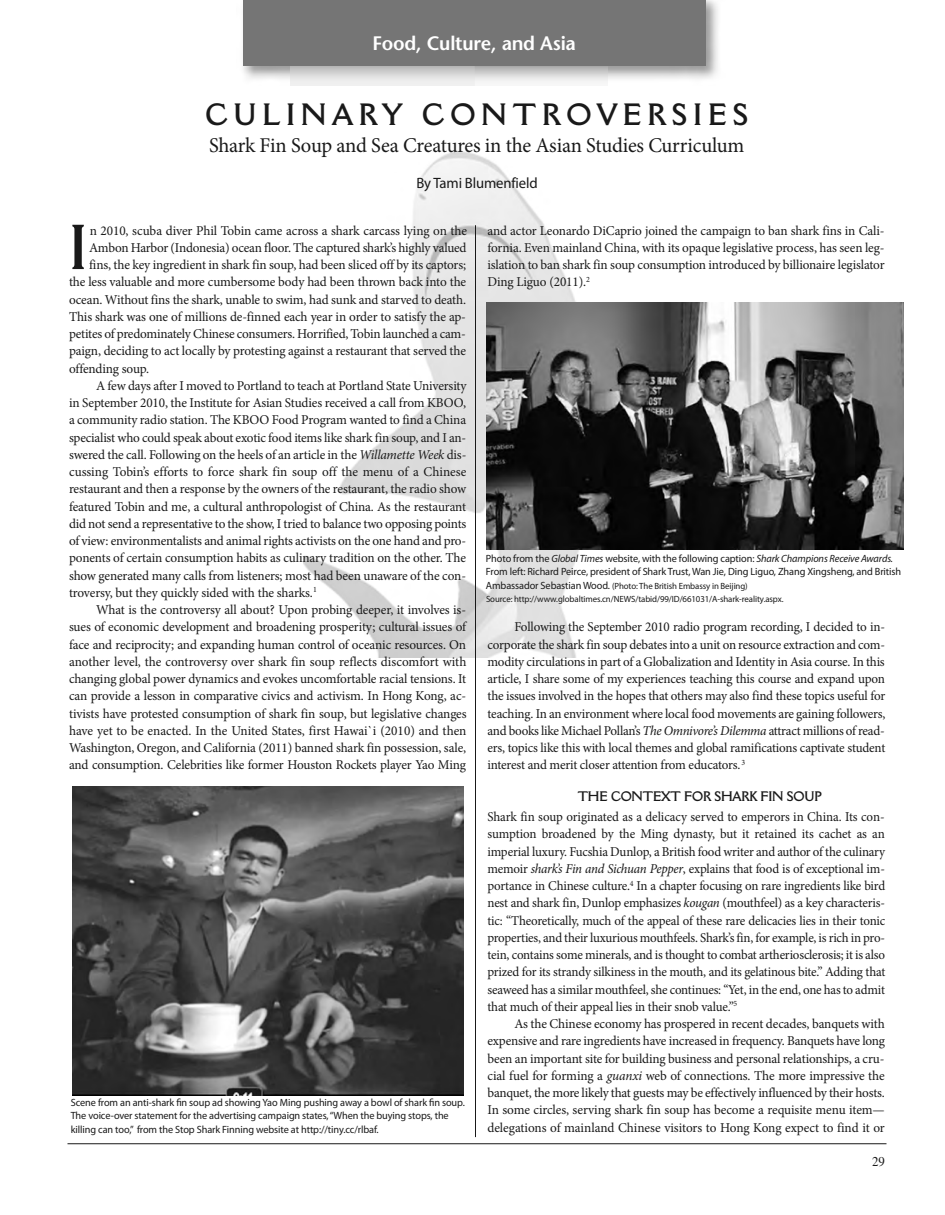
<style>
.page{position:relative;width:945px;height:1215px;background:#fff}
.page>*{position:absolute;margin:0;border:0;box-sizing:border-box;transform-origin:0 0}
.t1{font:700 61.65px "Della Robbia BT";color:#191919}
.t2{font:700 30px "Della Robbia BT";letter-spacing:.195em;color:#191919}
.t3{font:21px "Minion Pro";letter-spacing:-.01em;color:#191919}
.t4{font:600 19.5px "Stone Sans";letter-spacing:-.015em;color:#fff}
.t5{font:15px "Myriad Pro";letter-spacing:-.01em;color:#191919}
.t6{font:13.5px/17.2px "Minion Pro";letter-spacing:-.015em;color:#191919;text-align:justify}
.t7{font:13.5px/17.2px "Minion Pro";letter-spacing:-.015em;color:#191919;text-align:justify;scale:.96 1}
.t8{font:700 13.5px "Della Robbia BT";letter-spacing:-.01em;color:#191919}
.t9{font:13.5px "EAA Times";color:#191919;scale:.95 1}
.t10{font:10.5px/13.5px "Myriad Pro";letter-spacing:-.01em;color:#191919}
.t11{font:9px/13.5px "Myriad Pro";letter-spacing:-.01em;color:#191919}
.s1{font-style:italic}
.s2{font-size:10.5px}
</style>
<div class="page">
<img style="left:304px;top:151px;width:304px;height:506px">
<hr style="left:475px;top:225px;width:1px;height:912px;background:#191919">
<hr style="left:68px;top:1143px;width:818px;height:1px;background:#191919">
<img style="left:243px;top:0;width:475px;height:79px">
<img style="left:290px;top:66px;width:318px;height:19px">
<div style="left:243px;top:0;width:462px;height:66px;background:#757575"></div>
<img style="left:72px;top:786px;width:391px;height:310px">
<img style="left:486px;top:303px;width:418px;height:247px">
<h3 class="t4" style="left:372px;top:35px;width:205px">Food, Culture, and Asia</h3>
<h2 class="t2" style="left:205px;top:104px;width:545px">CULINARY CONTROVERSIES</h2>
<h3 class="t3" style="left:209px;top:137px;width:537px">Shark Fin Soup and Sea Creatures in the Asian Studies Curriculum</h3>
<p class="t5" style="left:416px;top:177px;width:123px">By Tami Blumenfield</p>
<h1 class="t1" style="left:69px;top:225px;width:20px">I</h1>
<p class="t6" style="left:90px;top:223px;width:379px">n 2010, scuba diver Phil Tobin came across a shark carcass lying on the</p>
<p class="t6" style="left:89px;top:240px;width:379px">Ambon Harbor (Indonesia) ocean floor. The captured shark’s highly valued</p>
<p class="t6" style="left:89px;top:257px;width:379px">fins, the key ingredient in shark fin soup, had been sliced off by its captors;</p>
<p class="t6" style="left:69px;top:275px;width:399px">the less valuable and more cumbersome body had been thrown back into the</p>
<p class="t6" style="left:69px;top:292px;width:399px">ocean. Without fins the shark, unable to swim, had sunk and starved to death.</p>
<p class="t6" style="left:69px;top:309px;width:398px">This shark was one of millions de-finned each year in order to satisfy the ap-</p>
<p class="t6" style="left:69px;top:326px;width:398px">petites of predominately Chinese consumers. Horrified, Tobin launched a cam-</p>
<p class="t6" style="left:69px;top:344px;width:399px">paign, deciding to act locally by protesting against a restaurant that served the</p>
<p class="t6" style="left:69px;top:361px;width:82px">offending soup.</p>
<p class="t6" style="left:96px;top:378px;width:372px">A few days after I moved to Portland to teach at Portland State University</p>
<p class="t6" style="left:69px;top:395px;width:399px">in September 2010, the Institute for Asian Studies received a call from KBOO,</p>
<p class="t6" style="left:69px;top:413px;width:399px">a community radio station. The KBOO Food Program wanted to find a China</p>
<p class="t6" style="left:69px;top:430px;width:399px">specialist who could speak about exotic food items like shark fin soup, and I an-</p>
<p class="t6" style="left:69px;top:447px;width:399px">swered the call. Following on the heels of an article in the <span class="s1">Willamette Week</span> dis-</p>
<p class="t6" style="left:69px;top:464px;width:399px">cussing Tobin’s efforts to force shark fin soup off the menu of a Chinese</p>
<p class="t6" style="left:69px;top:482px;width:399px">restaurant and then a response by the owners of the restaurant, the radio show</p>
<p class="t6" style="left:69px;top:499px;width:399px">featured Tobin and me, a cultural anthropologist of China. As the restaurant</p>
<p class="t6" style="left:69px;top:516px;width:399px">did not send a representative to the show, I tried to balance two opposing points</p>
<p class="t6" style="left:69px;top:533px;width:399px">of view: environmentalists and animal rights activists on the one hand and pro-</p>
<p class="t6" style="left:69px;top:551px;width:399px">ponents of certain consumption habits as culinary tradition on the other. The</p>
<p class="t6" style="left:69px;top:568px;width:399px">show generated many calls from listeners; most had been unaware of the con-</p>
<p class="t6" style="left:69px;top:585px;width:249px">troversy, but they quickly sided with the sharks.<sup>1</sup></p>
<p class="t6" style="left:96px;top:602px;width:372px">What is the controversy all about? Upon probing deeper, it involves is-</p>
<p class="t6" style="left:69px;top:620px;width:399px">sues of economic development and broadening prosperity; cultural issues of</p>
<p class="t6" style="left:69px;top:637px;width:399px">face and reciprocity; and expanding human control of oceanic resources. On</p>
<p class="t6" style="left:69px;top:654px;width:399px">another level, the controversy over shark fin soup reflects discomfort with</p>
<p class="t6" style="left:69px;top:671px;width:399px">changing global power dynamics and evokes uncomfortable racial tensions. It</p>
<p class="t6" style="left:69px;top:689px;width:399px">can provide a lesson in comparative civics and activism. In Hong Kong, ac-</p>
<p class="t6" style="left:69px;top:706px;width:399px">tivists have protested consumption of shark fin soup, but legislative changes</p>
<p class="t6" style="left:69px;top:723px;width:399px">have yet to be enacted. In the United States, first Hawai`i (2010) and then</p>
<p class="t6" style="left:69px;top:740px;width:399px">Washington, Oregon, and California (2011) banned shark fin possession, sale,</p>
<p class="t6" style="left:69px;top:758px;width:399px">and consumption. Celebrities like former Houston Rockets player Yao Ming</p>
<p class="t10" style="left:71px;top:1096px;width:396px">Scene from an anti-shark fin soup ad showing Yao Ming pushing away a bowl of shark fin soup.<br>The voice-over statement for the advertising campaign states, “When the buying stops, the killing can too,” from the Stop Shark Finning website at http://tiny.cc/rlbaf.</p>
<p class="t6" style="left:488px;top:223px;width:399px">and actor Leonardo DiCaprio joined the campaign to ban shark fins in Cali&shy;fornia. Even mainland China, with its opaque legislative process, has seen leg&shy;islation to ban shark fin soup consumption introduced by billionaire legislator Ding Liguo (2011).<sup>2</sup></p>
<p class="t10" style="left:486px;top:552px;width:417px">Photo from the <span class="s1">Global Times</span> website, with the following caption: <span class="s1">Shark Champions Receive Awards.<br></span>From left: Richard Peirce, president of Shark Trust, Wan Jie, Ding Liguo, Zhang Xingsheng, and British</p>
<p class="t11" style="left:486px;top:580px;width:299px"><span class="s2">Ambassador Sebastian Wood.</span> (Photo: The British Embassy in Beijing)<br>Source: http://www.globaltimes.cn/NEWS/tabid/99/ID/661031/A-shark-reality.aspx.</p>
<p class="t6" style="left:487px;top:620px;width:399px;text-indent:27px">Following the September 2010 radio program recording, I decided to in&shy;corporate the shark fin soup debates into a unit on resource extraction and com&shy;modity circulations in part of a Globalization and Identity in Asia course. In this article, I share some of my experiences teaching this course and expand upon the issues involved in the hopes that others may also find these topics useful for teaching. In an environment where local food movements are gaining followers, and books like Michael Pollan’s <span class="s1">The Omnivore’s Dilemma</span> attract millions of read&shy;ers, topics like this with local themes and global ramifications captivate student interest and merit closer attention from educators. <sup>3</sup></p>
<p class="t8" style="left:578px;top:791px;width:246px">THE CONTEXT FOR SHARK FIN SOUP</p>
<p class="t7" style="left:487px;top:809px;width:416px">Shark fin soup originated as a delicacy served to emperors in China. Its con&shy;sumption broadened by the Ming dynasty, but it retained its cachet as an imperial luxury. Fucshia Dunlop, a British food writer and author of the culinary memoir <span class="s1">shark’s Fin and Sichuan Pepper</span>, explains that food is of exceptional im&shy;portance in Chinese culture.<sup>4</sup> In a chapter focusing on rare ingredients like bird nest and shark fin, Dunlop emphasizes <span class="s1">kougan</span> (mouthfeel) as a key characteris&shy;tic: “Theoretically, much of the appeal of these rare delicacies lies in their tonic properties, and their luxurious mouthfeels. Shark’s fin, for example, is rich in pro&shy;tein, contains some minerals, and is thought to combat artheriosclerosis; it is also prized for its strandy silkiness in the mouth, and its gelatinous bite.” Adding that seaweed has a similar mouthfeel, she continues: “Yet, in the end, one has to admit that much of their appeal lies in their snob value.”<sup>5</sup></p>
<p class="t6" style="left:488px;top:1016px;width:399px;text-indent:27px">As the Chinese economy has prospered in recent decades, banquets with expensive and rare ingredients have increased in frequency. Banquets have long been an important site for building business and personal relationships, a cru&shy;cial fuel for forming a <span class="s1">guanxi</span> web of connections. The more impressive the banquet, the more likely that guests may be effectively influenced by their hosts.<br>In some circles, serving shark fin soup has become a requisite menu item— delegations of mainland Chinese visitors to Hong Kong expect to find it or</p>
<p class="t9" style="left:872px;top:1156px;width:15px">29</p>
</div>
